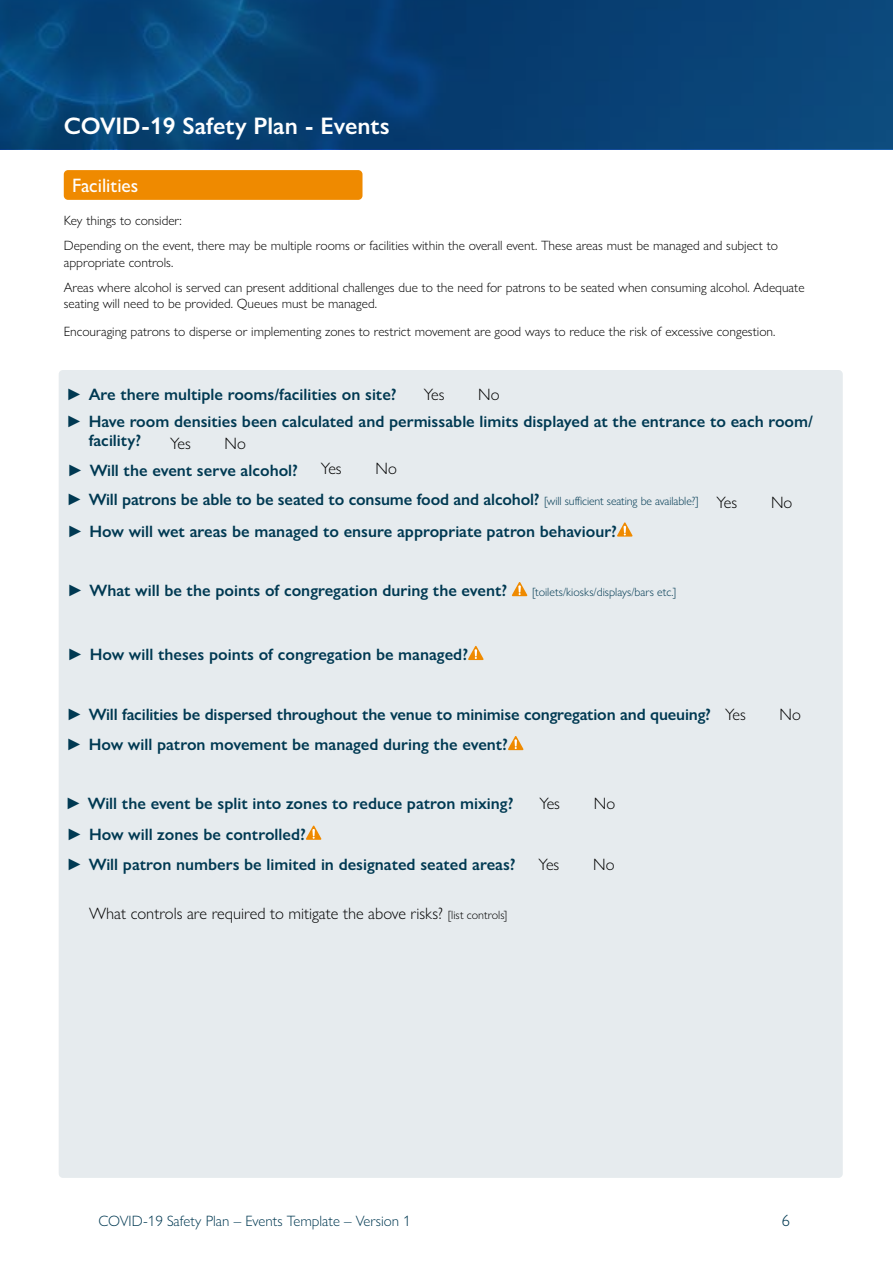
<style>
.page{position:relative;width:893px;height:1263px;background:#fff}
.page>*{position:absolute;margin:0;border:0;box-sizing:border-box;transform-origin:0 0}
.t1{font:600 24px "Gill Sans Nova";color:#fff}
.t2{font:500 19.5px "Gill Sans Nova";color:#fff}
.t3{font:600 16.5px/31.2px "Gill Sans Nova";color:#003952}
.t4{font:300 16.5px "Gill Sans Nova";color:#000}
.t5{font:300 16.5px "Gill Sans Nova";color:#003952}
.t6{font:300 15px "Gill Sans Nova";color:#003952}
.t7{font:300 13.5px/25px "Gill Sans Nova";color:#000}
.t8{font:300 12px "Gill Sans Nova";color:#003952}
.s1{font-weight:300;font-size:12px}
.s2{font-weight:300;color:#000}
.s3{font-size:12px}
</style>
<div class="page">
<svg style="left:0;top:0;width:893px;height:149px;background:#074276"></svg>
<div style="left:59px;top:370px;width:784px;height:808px;background:#e6ebee;border-radius:4px"></div>
<div style="left:64px;top:170px;width:298px;height:30px;background:#ef8a00;border-radius:4px"></div>
<svg style="left:617px;top:522px;width:16px;height:15px"></svg>
<svg style="left:512px;top:582px;width:16px;height:14px"></svg>
<svg style="left:468px;top:646px;width:16px;height:14px"></svg>
<svg style="left:508px;top:736px;width:16px;height:14px"></svg>
<svg style="left:306px;top:825px;width:16px;height:15px"></svg>
<h1 class="t1" style="left:64px;top:111px;width:328px">COVID-19 Safety Plan - Events</h1>
<p class="t2" style="left:72px;top:174px;width:68px">Facilities</p>
<p class="t7" style="left:64px;top:208px;width:716px">Key things to consider:<br>Depending on the event, there may be multiple rooms or facilities within the overall event. These areas must be managed and subject to</p>
<p class="t7" style="left:64px;top:249px;width:742px">appropriate controls.<br>Areas where alcohol is served can present additional challenges due to the need for patrons to be seated when consuming alcohol. Adequate</p>
<p class="t7" style="left:64px;top:289px;width:713px;line-height:28px">seating will need to be provided. Queues must be managed.<br>Encouraging patrons to disperse or implementing zones to restrict movement are good ways to reduce the risk of excessive congestion.</p>
<p class="t4" style="left:424px;top:384px;width:22px">Yes</p>
<p class="t4" style="left:478px;top:384px;width:23px">No</p>
<p class="t3" style="left:66px;top:381px;width:748px;line-height:26.7px">► Are there multiple rooms/facilities on site?<br>► Have room densities been calculated and permissable limits displayed at the entrance to each room/</p>
<p class="t3" style="left:89px;top:425px;width:54px">facility?</p>
<p class="t4" style="left:170px;top:433px;width:22px">Yes</p>
<p class="t4" style="left:225px;top:433px;width:23px">No</p>
<p class="t3" style="left:67px;top:454px;width:232px">► Will the event serve alcohol?</p>
<p class="t4" style="left:321px;top:458px;width:22px">Yes</p>
<p class="t4" style="left:375px;top:458px;width:23px">No</p>
<p class="t3" style="left:66px;top:484px;width:634px">► Will patrons be able to be seated to consume food and alcohol? <span class="s1">[will sufficient seating be available?] </span>► How will wet areas be managed to ensure appropriate patron behaviour?</p>
<p class="t3" style="left:67px;top:575px;width:442px">► What will be the points of congregation during the event?</p>
<p class="t8" style="left:532px;top:585px;width:146px">[toilets/kiosks/displays/bars etc.]</p>
<p class="t4" style="left:716px;top:492px;width:22px">Yes</p>
<p class="t4" style="left:771px;top:492px;width:23px">No</p>
<p class="t3" style="left:67px;top:639px;width:402px">► How will theses points of congregation be managed?</p>
<p class="t3" style="left:66px;top:699px;width:681px">► Will facilities be dispersed throughout the venue to minimise congregation and queuing? <span class="s2">Yes</span></p>
<p class="t4" style="left:780px;top:704px;width:23px">No</p>
<p class="t3" style="left:66px;top:729px;width:443px">► How will patron movement be managed during the event?</p>
<p class="t3" style="left:65px;top:787px;width:449px">► Will the event be split into zones to reduce patron mixing?</p>
<p class="t4" style="left:539px;top:793px;width:22px">Yes</p>
<p class="t4" style="left:594px;top:793px;width:23px">No</p>
<p class="t3" style="left:66px;top:819px;width:451px;line-height:30.6px">► How will zones be controlled?<br>► Will patron numbers be limited in designated seated areas?</p>
<p class="t4" style="left:539px;top:855px;width:22px">Yes</p>
<p class="t4" style="left:593px;top:855px;width:23px">No</p>
<p class="t4" style="left:89px;top:903px;width:420px">What controls are required to mitigate the above risks? <span class="s3">[list controls]</span></p>
<p class="t6" style="left:99px;top:1212px;width:314px">COVID-19 Safety Plan – Events Template – Version 1</p>
<p class="t5" style="left:782px;top:1211px;width:10px">6</p>
</div>
